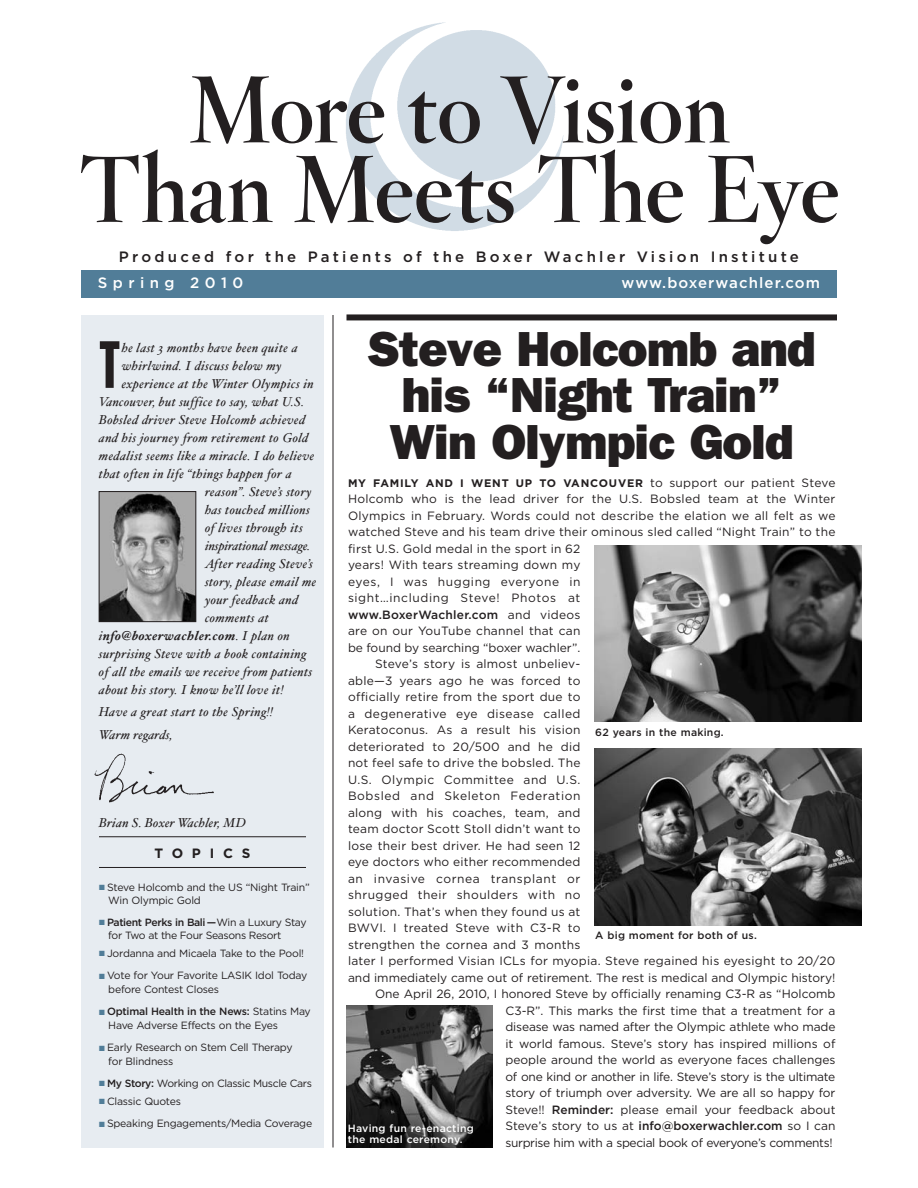
<style>
.page{position:relative;width:918px;height:1188px;background:#fff}
.page>*{position:absolute;margin:0;border:0;box-sizing:border-box;transform-origin:0 0}
.t1{font:93px/79.5px "Hoefler Titling HTF Bd Roman";color:#231f20;text-align:center;scale:.95 1}
.t2{font:700 66.6px "Gotham Condensed";color:#231f20}
.t3{font:800 49.5px/46.5px "Franklin Gothic";letter-spacing:-.02em;color:#231f20;text-align:center}
.t4{font:500 15px "Gotham";letter-spacing:.215em;color:#231f20}
.t5{font:500 15px "Gotham";letter-spacing:.07em;color:#fff}
.t6{font:500 15px "Gotham";letter-spacing:.36em;color:#fff}
.t7{font:700 13.5px "Gotham";letter-spacing:.65em;color:#231f20}
.t8{font:italic 12.9px/22.5px "Hoefler Text";letter-spacing:.03em;color:#231f20}
.t9{font:italic 700 12.9px "Hoefler Text";letter-spacing:.03em;color:#231f20}
.t10{font:italic 12.9px "Hoefler Text";color:#231f20}
.t11{font:12px "Gotham";letter-spacing:.02em;color:#231f20}
.t12{font:12px "Gotham";color:#231f20}
.t13{font:12px "Gotham";letter-spacing:.05em;color:#231f20}
.t14{font:12px "Gotham";letter-spacing:.04em;color:#231f20}
.t15{font:12px "Gotham";letter-spacing:-.02em;color:#231f20}
.t16{font:12px "Gotham";letter-spacing:-.03em;color:#231f20}
.t17{font:12px "Gotham";letter-spacing:-.005em;color:#231f20}
.t18{font:12px "Gotham";letter-spacing:-.015em;color:#231f20}
.t19{font:500 12px "Gotham";letter-spacing:.02em;color:#231f20}
.t20{font:700 10.95px "Gotham";letter-spacing:.075em;color:#231f20}
.t21{font:10.5px/13.5px "Gotham";letter-spacing:-.02em;color:#231f20}
.t22{font:500 10.5px "Gotham";letter-spacing:.02em;color:#231f20}
.t23{font:500 10.5px/10.5px "Gotham";letter-spacing:.02em;color:#fff}
.s1{font-weight:400}
.s2{color:#517d98}
.s3{font-weight:500}
.s4{font-weight:400;font-size:12px}
</style>
<div class="page">
<div style="left:81px;top:315px;width:243px;height:833px;background:#e7ecf1"></div>
<img style="left:346px;top:22px;width:218px;height:209px">
<div style="left:81px;top:270px;width:756px;height:27px;background:#517d98"></div>
<hr style="left:333px;top:315px;width:1px;height:833px;background:#231f20">
<img style="left:101px;top:493px;width:93px;height:127px">
<div style="left:99px;top:491px;width:97px;height:131px;border:1px solid #231f20"></div>
<img style="left:94px;top:753px;width:120px;height:50px">
<hr style="left:99px;top:837px;width:207px;height:1px;background:#231f20">
<hr style="left:99px;top:867px;width:207px;height:1px;background:#231f20">
<div style="left:346px;top:314px;width:491px;height:6px;background:#231f20"></div>
<img style="left:594px;top:545px;width:268px;height:177px">
<img style="left:346px;top:1005px;width:146px;height:143px">
<img style="left:594px;top:749px;width:268px;height:176px">
<h1 class="t1" style="left:78px;top:77px;width:803px">More to Vision<br>Than Meets The Eye</h1>
<p class="t5" style="left:622px;top:277px;width:200px">www.boxerwachler.com</p>
<p class="t4" style="left:119px;top:251px;width:682px">Produced for the Patients of the Boxer Wachler Vision Institute</p>
<p class="t6" style="left:98px;top:277px;width:147px">Spring 2010</p>
<h2 class="t2" style="left:99px;top:341px;width:23px">T</h2>
<p class="t8" style="left:122px;top:338px;width:177px">he last 3 months have been quite a</p>
<p class="t8" style="left:122px;top:356px;width:162px">whirlwind. I discuss below my</p>
<p class="t8" style="left:122px;top:374px;width:194px">experience at the Winter Olympics in</p>
<p class="t8" style="left:99px;top:392px;width:207px">Vancouver, but suffice to say, what U.S.</p>
<p class="t8" style="left:99px;top:410px;width:208px">Bobsled driver Steve Holcomb achieved</p>
<p class="t8" style="left:99px;top:428px;width:211px">and his journey from retirement to Gold</p>
<p class="t8" style="left:99px;top:446px;width:217px">medalist seems like a miracle. I do believe</p>
<p class="t8" style="left:99px;top:464px;width:194px">that often in life “things happen for a</p>
<p class="t8" style="left:205px;top:482px;width:108px">reason”. Steve’s story</p>
<p class="t8" style="left:205px;top:500px;width:106px">has touched millions</p>
<p class="t8" style="left:205px;top:518px;width:99px">of lives through its</p>
<p class="t10" style="left:205px;top:540px;width:107px">inspirational message.</p>
<p class="t8" style="left:205px;top:554px;width:109px">After reading Steve’s</p>
<p class="t8" style="left:205px;top:572px;width:113px">story, please email me</p>
<p class="t8" style="left:205px;top:590px;width:95px">your feedback and</p>
<p class="t8" style="left:205px;top:608px;width:65px">comments at</p>
<p class="t9" style="left:99px;top:630px;width:192px"><span class="s1">i</span>nfo@boxerwachler.com<span class="s1">. I plan on</span></p>
<p class="t8" style="left:99px;top:644px;width:209px">surprising Steve with a book containing</p>
<p class="t8" style="left:99px;top:662px;width:215px">of all the emails we receive from patients</p>
<p class="t8" style="left:99px;top:680px;width:186px">about his story. I know he’ll love it!</p>
<p class="t8" style="left:99px;top:702px;width:175px">Have a great start to the Spring!!<br>Warm regards,</p>
<p class="t8" style="left:99px;top:813px;width:149px">Brian S. Boxer Wachler, MD</p>
<p class="t7" style="left:155px;top:848px;width:97px">TOPICS</p>
<p class="t21" style="left:108px;top:881px;width:203px;text-indent:-9px"><span class="s2">■</span> Steve Holcomb and the US “Night Train”<br>Win Olympic Gold</p>
<p class="t21" style="left:108px;top:917px;width:200px;line-height:12.9px;text-indent:-9px"><span class="s2">■</span> <span class="s3">Patient Perks in Bali—</span>Win a Luxury Stay for Two at the Four Seasons Resort</p>
<p class="t21" style="left:99px;top:947px;width:207px"><span class="s2">■</span> Jordanna and Micaela Take to the Pool!</p>
<p class="t21" style="left:108px;top:970px;width:201px;text-indent:-9px"><span class="s2">■</span> Vote for Your Favorite LASIK Idol Today before Contest Closes</p>
<p class="t21" style="left:108px;top:1006px;width:204px;text-indent:-9px"><span class="s2">■</span> <span class="s3">Optimal Health in the News:</span> Statins May<br>Have Adverse Effects on the Eyes</p>
<p class="t21" style="left:108px;top:1042px;width:186px;text-indent:-9px"><span class="s2">■</span> Early Research on Stem Cell Therapy for Blindness</p>
<p class="t21" style="left:99px;top:1077px;width:214px"><span class="s2">■</span> <span class="s3">My Story:</span> Working on Classic Muscle Cars</p>
<p class="t21" style="left:99px;top:1095px;width:83px"><span class="s2">■</span> Classic Quotes</p>
<p class="t21" style="left:99px;top:1118px;width:215px"><span class="s2">■</span> Speaking Engagements/Media Coverage</p>
<h3 class="t3" style="left:368px;top:329px;width:450px">Steve Holcomb and his “Night Train”<br>Win Olympic Gold</h3>
<p class="t20" style="left:348px;top:479px;width:489px">MY FAMILY AND I WENT UP TO VANCOUVER <span class="s4">to support our patient Steve</span></p>
<p class="t11" style="left:348px;top:494px;width:489px">Holcomb who is the lead driver for the U.S. Bobsled team at the Winter</p>
<p class="t11" style="left:348px;top:511px;width:489px">Olympics in February. Words could not describe the elation we all felt as we</p>
<p class="t11" style="left:348px;top:527px;width:489px">watched Steve and his team drive their ominous sled called “Night Train” to the</p>
<p class="t11" style="left:348px;top:544px;width:234px">first U.S. Gold medal in the sport in 62</p>
<p class="t11" style="left:348px;top:560px;width:234px">years! With tears streaming down my</p>
<p class="t13" style="left:348px;top:577px;width:234px">eyes, I was hugging everyone in</p>
<p class="t13" style="left:348px;top:593px;width:234px">sight…including Steve! Photos at</p>
<p class="t19" style="left:348px;top:610px;width:234px">www.BoxerWachler.com <span class="s1">and videos</span></p>
<p class="t11" style="left:348px;top:626px;width:234px">are on our YouTube channel that can</p>
<p class="t12" style="left:348px;top:643px;width:234px">be found by searching “boxer wachler”.</p>
<p class="t11" style="left:375px;top:659px;width:207px">Steve’s story is almost unbeliev-</p>
<p class="t11" style="left:348px;top:676px;width:234px">able—3 years ago he was forced to</p>
<p class="t11" style="left:348px;top:692px;width:234px">officially retire from the sport due to</p>
<p class="t11" style="left:348px;top:709px;width:234px">a degenerative eye disease called</p>
<p class="t11" style="left:348px;top:725px;width:234px">Keratoconus. As a result his vision</p>
<p class="t11" style="left:348px;top:742px;width:234px">deteriorated to 20/500 and he did</p>
<p class="t11" style="left:348px;top:758px;width:234px">not feel safe to drive the bobsled. The</p>
<p class="t14" style="left:348px;top:775px;width:234px">U.S. Olympic Committee and U.S.</p>
<p class="t13" style="left:348px;top:791px;width:234px">Bobsled and Skeleton Federation</p>
<p class="t11" style="left:348px;top:808px;width:234px">along with his coaches, team, and</p>
<p class="t11" style="left:348px;top:824px;width:234px">team doctor Scott Stoll didn’t want to</p>
<p class="t11" style="left:348px;top:841px;width:234px">lose their best driver. He had seen 12</p>
<p class="t11" style="left:348px;top:857px;width:234px">eye doctors who either recommended</p>
<p class="t13" style="left:348px;top:874px;width:234px">an invasive cornea transplant or</p>
<p class="t14" style="left:348px;top:890px;width:234px">shrugged their shoulders with no</p>
<p class="t11" style="left:348px;top:907px;width:234px">solution. That’s when they found us at</p>
<p class="t11" style="left:348px;top:923px;width:234px">BWVI. I treated Steve with C3-R to</p>
<p class="t11" style="left:348px;top:940px;width:234px">strengthen the cornea and 3 months</p>
<p class="t11" style="left:348px;top:956px;width:489px">later I performed Visian ICLs for myopia. Steve regained his eyesight to 20/20</p>
<p class="t12" style="left:348px;top:973px;width:489px">and immediately came out of retirement. The rest is medical and Olympic history!</p>
<p class="t12" style="left:375px;top:989px;width:462px">One April 26, 2010, I honored Steve by officially renaming C3-R as “Holcomb</p>
<p class="t12" style="left:506px;top:1006px;width:332px">C3-R”. This marks the first time that a treatment for a</p>
<p class="t18" style="left:506px;top:1022px;width:332px">disease was named after the Olympic athlete who made</p>
<p class="t12" style="left:506px;top:1039px;width:331px">it world famous. Steve’s story has inspired millions of</p>
<p class="t12" style="left:506px;top:1055px;width:332px">people around the world as everyone faces challenges</p>
<p class="t15" style="left:506px;top:1072px;width:331px">of one kind or another in life. Steve’s story is the ultimate</p>
<p class="t17" style="left:506px;top:1088px;width:331px">story of triumph over adversity. We are all so happy for</p>
<p class="t12" style="left:506px;top:1105px;width:332px">Steve!! <span class="s3">Reminder:</span> please email your feedback about</p>
<p class="t12" style="left:506px;top:1121px;width:331px">Steve’s story to us at <span class="s3">info@boxerwachler.com</span> so I can</p>
<p class="t16" style="left:506px;top:1138px;width:329px">surprise him with a special book of everyone’s comments!</p>
<p class="t22" style="left:595px;top:728px;width:130px">62 years in the making.</p>
<p class="t22" style="left:595px;top:932px;width:163px">A big moment for both of us.</p>
<p class="t23" style="left:348px;top:1124px;width:128px">Having fun re-enacting the medal ceremony.</p>
</div>
